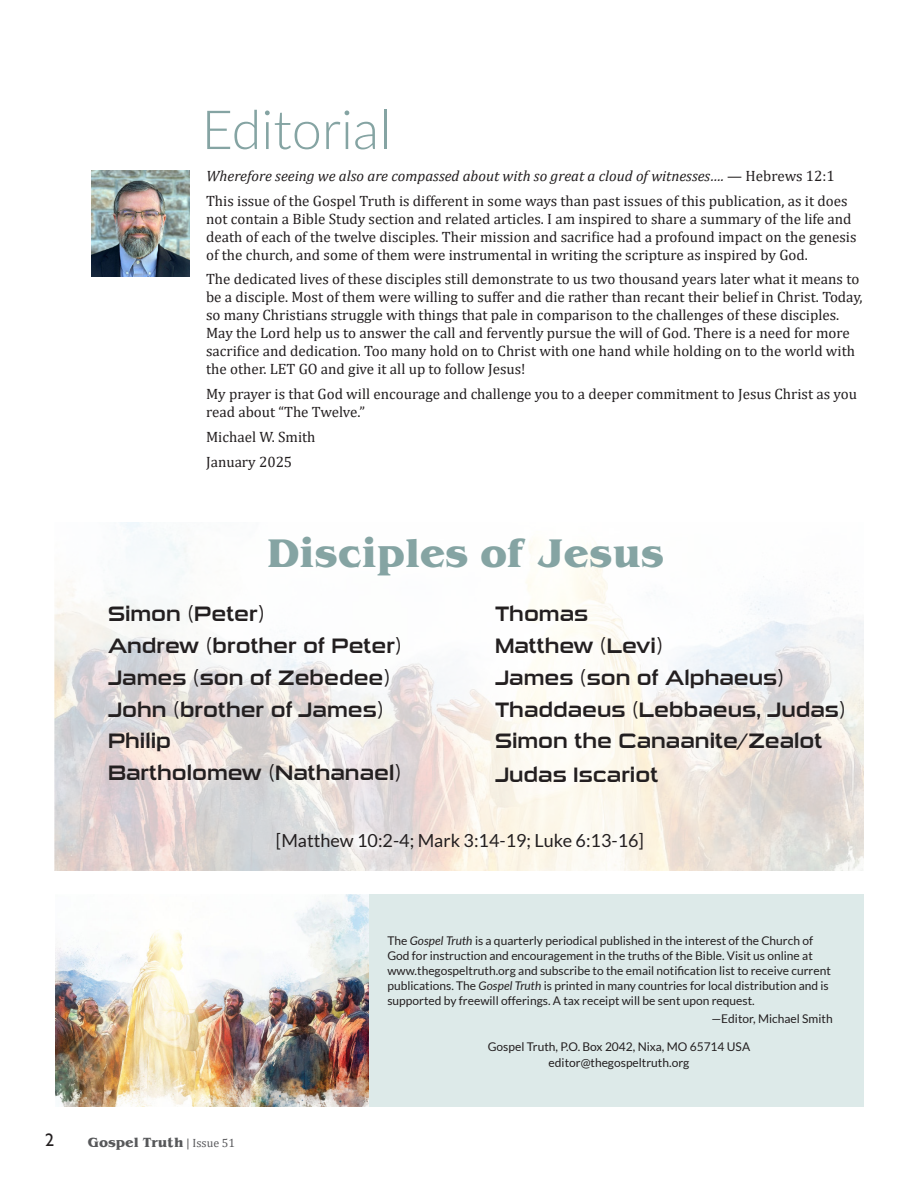
<style>
.page{position:relative;width:918px;height:1188px;background:#fff}
.page>*{position:absolute;margin:0;border:0;box-sizing:border-box;transform-origin:0 0}
.WTBT_References{font:300 54px "Lato";color:#85a4a3}
.WTBT_References-2{font:700 36px "Benguiat";color:#85a4a3}
.Body{font:21px "Sui Generis Rg";color:#231f20}
.Body-2{font:18px "Lato";color:#231f20}
.t1{font:18px "Gill Sans";color:#231f20}
.Body-3{font:15px/18px "Cambria";color:#231f20}
.Body-4{font:italic 15px "Cambria";color:#231f20}
.Body-5{font:12px/15px "Lato";color:#231f20}
.Body-6{font:700 12px "Benguiat";color:#57585a}
.s1{font-style:normal}
.s2{font-family:"Cambria";font-weight:400}
.s3{font-family:"Cambria";font-weight:400;color:#5a5a5d}
.s4{font-style:italic}
</style>
<div class="page">
<img style="left:54px;top:523px;width:810px;height:347px">
<img style="left:92px;top:171px;width:97px;height:105px">
<div style="left:367px;top:895px;width:497px;height:212px;background:#ddeae9"></div>
<img style="left:56px;top:894px;width:313px;height:213px">
<p class="WTBT_References" style="left:202px;top:92px;width:191px">Editorial</p>
<p class="Body-4" style="left:206px;top:165px;width:630px">Wherefore seeing we also are compassed about with so great a cloud of witnesses…. <span class="s1">— Hebrews 12:1</span></p>
<p class="Body-3" style="left:206px;top:192px;width:652px">This issue of the Gospel Truth is different in some ways than past issues of this publication, as it does not contain a Bible Study section and related articles. I am inspired to share a summary of the life and death of each of the twelve disciples. Their mission and sacrifice had a profound impact on the genesis of the church, and some of them were instrumental in writing the scripture as inspired by God.</p>
<p class="Body-3" style="left:206px;top:270px;width:658px">The dedicated lives of these disciples still demonstrate to us two thousand years later what it means to be a disciple. Most of them were willing to suffer and die rather than recant their belief in Christ. Today, so many Christians struggle with things that pale in comparison to the challenges of these disciples.<br>May the Lord help us to answer the call and fervently pursue the will of God. There is a need for more sacrifice and dedication. Too many hold on to Christ with one hand while holding on to the world with the other. LET GO and give it all up to follow Jesus!</p>
<p class="Body-3" style="left:206px;top:385px;width:652px">My prayer is that God will encourage and challenge you to a deeper commitment to Jesus Christ as you read about “The Twelve.”</p>
<p class="Body-3" style="left:206px;top:428px;width:111px">Michael W. Smith</p>
<p class="Body-3" style="left:206px;top:453px;width:88px">January 2025</p>
<p class="WTBT_References-2" style="left:267px;top:530px;width:398px">Disciples of Jesus</p>
<p class="Body" style="left:108px;top:601px;width:158px">Simon (Peter)</p>
<p class="Body" style="left:108px;top:633px;width:295px">Andrew (brother of Peter)</p>
<p class="Body" style="left:108px;top:665px;width:284px">James (son of Zebedee)</p>
<p class="Body" style="left:108px;top:697px;width:277px">John (brother of James)</p>
<p class="Body" style="left:108px;top:729px;width:65px">Philip</p>
<p class="Body" style="left:108px;top:761px;width:295px">Bartholomew (Nathanael)</p>
<p class="Body" style="left:495px;top:601px;width:95px">Thomas</p>
<p class="Body" style="left:495px;top:633px;width:169px">Matthew (Levi)</p>
<p class="Body" style="left:495px;top:665px;width:291px">James (son of Alphaeus)</p>
<p class="Body" style="left:495px;top:697px;width:352px">Thaddaeus (Lebbaeus, Judas)</p>
<p class="Body" style="left:495px;top:729px;width:329px">Simon the Canaanite/Zealot</p>
<p class="Body" style="left:495px;top:763px;width:165px">Judas Iscariot</p>
<p class="Body-2" style="left:276px;top:831px;width:370px">[Matthew 10:2-4; Mark 3:14-19; Luke 6:13-16]</p>
<p class="t1" style="left:45px;top:1130px;width:10px">2</p>
<p class="Body-6" style="left:88px;top:1134px;width:149px">Gospel Truth <span class="s2">|</span> <span class="s3">Issue 51</span></p>
<p class="Body-5" style="left:387px;top:933px;width:445px">The <span class="s4">Gospel Truth</span> is a quarterly periodical published in the interest of the Church of God for instruction and encouragement in the truths of the Bible. Visit us online at www.thegospeltruth.org and subscribe to the email notification list to receive current publications. The <span class="s4">Gospel Truth</span> is printed in many countries for local distribution and is supported by freewill offerings. A tax receipt will be sent upon request.</p>
<p class="Body-5" style="left:711px;top:1011px;width:123px">—Editor, Michael Smith</p>
<p class="Body-5" style="left:488px;top:1039px;width:264px">Gospel Truth, P.O. Box 2042, Nixa, MO 65714 USA</p>
<p class="Body-5" style="left:549px;top:1055px;width:142px">editor@thegospeltruth.org</p>
</div>
